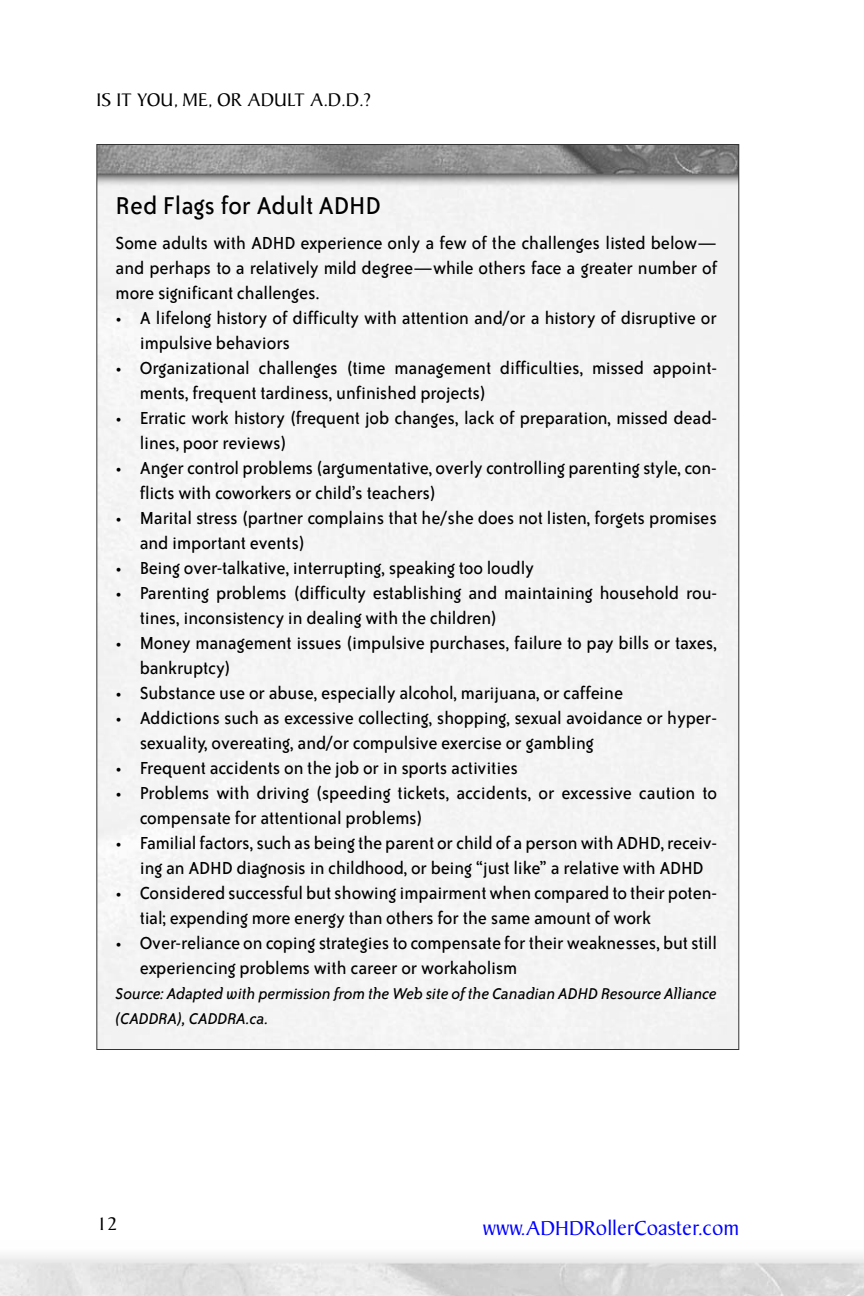
<style>
.page{position:relative;width:864px;height:1296px;background:#fff}
.page>*{position:absolute;margin:0;border:0;box-sizing:border-box;transform-origin:0 0}
.t1{font:28px "Bailey Sans ITC";color:#000}
.t2{font:22px "Cg Signature Lt";color:#00f}
.t3{font:20px/25px "Bailey Sans ITC";letter-spacing:-.005em;color:#000}
.t4{font:20px "Cg Signature Lt";color:#000}
.t5{font:italic 18px/25px "Bailey Sans ITC";letter-spacing:-.005em;color:#000}
</style>
<div class="page">
<div style="left:98px;top:146px;width:639px;height:902px;background:#f4f4f4"></div>
<p class="t4" style="left:96px;top:92px;width:276px">IS IT YOU, ME, OR ADULT A.D.D.?</p>
<h1 class="t1" style="left:116px;top:195px;width:267px">Red Flags for Adult ADHD</h1>
<p class="t3" style="left:116px;top:232px;width:603px;text-align:justify">Some adults with ADHD experience only a few of the challenges listed below— and perhaps to a relatively mild degree—while others face a greater number of more significant challenges.</p>
<p class="t3" style="left:140px;top:307px;width:579px;text-indent:-24px">• A lifelong history of difficulty with attention and/or a history of disruptive or impulsive behaviors</p>
<p class="t3" style="left:140px;top:357px;width:579px;text-indent:-24px">• Organizational challenges (time management difficulties, missed appoint&shy;ments, frequent tardiness, unfinished projects)</p>
<p class="t3" style="left:140px;top:407px;width:579px;text-indent:-24px">• Erratic work history (frequent job changes, lack of preparation, missed dead&shy;lines, poor reviews)</p>
<p class="t3" style="left:140px;top:457px;width:579px;text-indent:-24px">• Anger control problems (argumentative, overly controlling parenting style, con&shy;flicts with coworkers or child’s teachers)</p>
<p class="t3" style="left:140px;top:507px;width:579px;text-indent:-24px">• Marital stress (partner complains that he/she does not listen, forgets promises and important events)</p>
<p class="t3" style="left:116px;top:557px;width:420px">• Being over-talkative, interrupting, speaking too loudly</p>
<p class="t3" style="left:140px;top:582px;width:579px;text-indent:-24px">• Parenting problems (difficulty establishing and maintaining household rou&shy;tines, inconsistency in dealing with the children)</p>
<p class="t3" style="left:140px;top:632px;width:579px;text-indent:-24px">• Money management issues (impulsive purchases, failure to pay bills or taxes, bankruptcy)</p>
<p class="t3" style="left:116px;top:682px;width:509px">• Substance use or abuse, especially alcohol, marijuana, or caffeine</p>
<p class="t3" style="left:140px;top:707px;width:579px;text-indent:-24px">• Addictions such as excessive collecting, shopping, sexual avoidance or hyper&shy;sexuality, overeating, and/or compulsive exercise or gambling</p>
<p class="t3" style="left:116px;top:757px;width:404px">• Frequent accidents on the job or in sports activities</p>
<p class="t3" style="left:140px;top:782px;width:579px;text-indent:-24px">• Problems with driving (speeding tickets, accidents, or excessive caution to compensate for attentional problems)</p>
<p class="t3" style="left:116px;top:832px;width:603px;text-align:center">• Familial factors, such as being the parent or child of a person with ADHD, receiv&shy;ing an ADHD diagnosis in childhood, or being “just like” a relative with ADHD</p>
<p class="t3" style="left:140px;top:882px;width:579px;text-indent:-24px">• Considered successful but showing impairment when compared to their poten&shy;tial; expending more energy than others for the same amount of work</p>
<p class="t3" style="left:140px;top:932px;width:579px;text-indent:-24px">• Over-reliance on coping strategies to compensate for their weaknesses, but still experiencing problems with career or workaholism</p>
<p class="t5" style="left:116px;top:983px;width:603px">Source: Adapted with permission from the Web site of the Canadian ADHD Resource Alliance (CADDRA), CADDRA.ca.</p>
<p class="t4" style="left:96px;top:1216px;width:22px">12</p>
<p class="t2" style="left:483px;top:1219px;width:258px">www.ADHDRollerCoaster.com</p>
</div>
